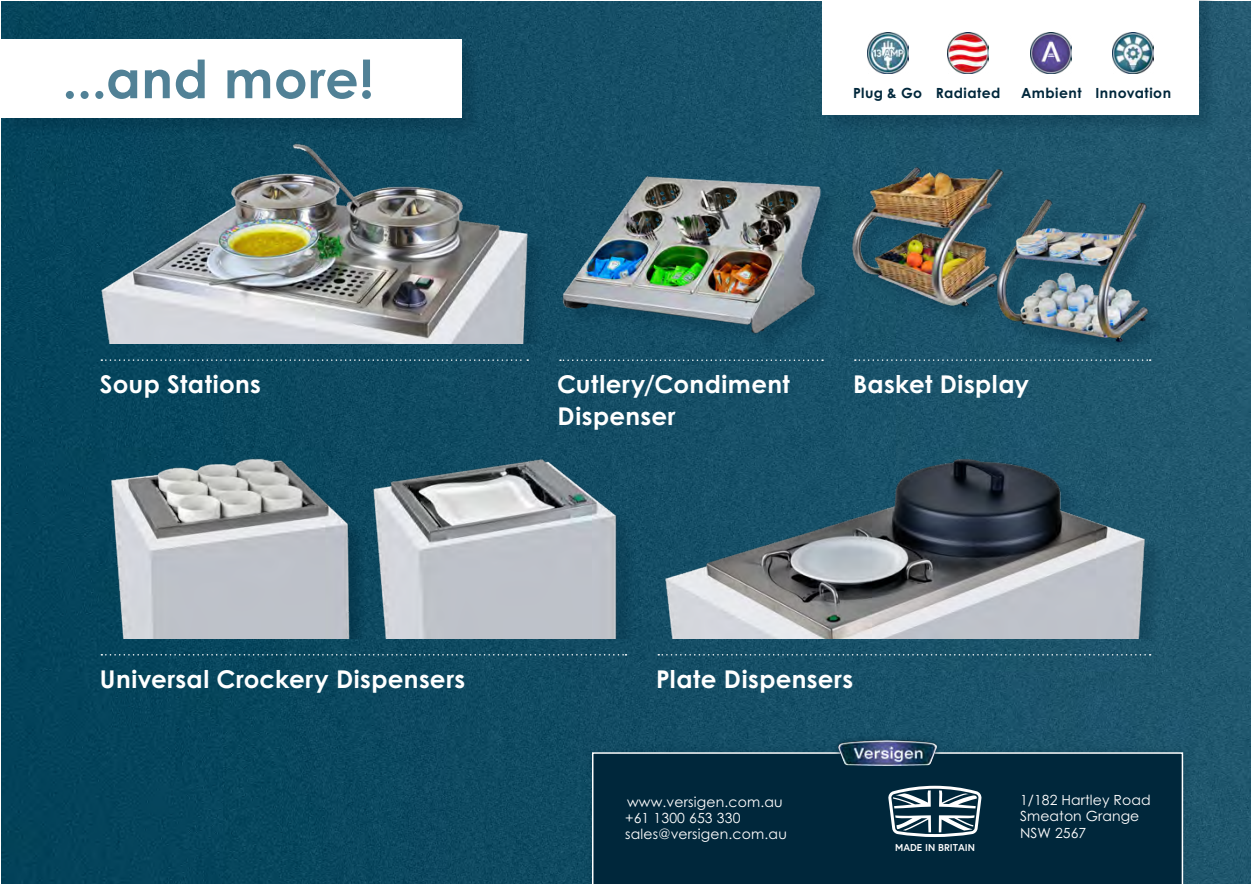
<style>
.page{position:relative;width:1251px;height:884px;background:#fff}
.page>*{position:absolute;margin:0;border:0;box-sizing:border-box;transform-origin:0 0}
.t1{font:700 52.5px "Century Gothic Pro";letter-spacing:.01em;color:#518196}
.t2{font:700 24.5px "Century Gothic Pro";letter-spacing:.015em;color:#fff}
.t3{font:14px/16.1px "Century Gothic Pro";letter-spacing:.01em;color:#fff}
.t4{font:700 14px "Century Gothic Pro";letter-spacing:.035em;color:#00273b}
.t5{font:700 9.97px "Europa";color:#fff}
</style>
<div class="page">
<img style="left:1px;top:1px;width:1249px;height:883px">
<svg style="left:560px;top:359px;width:262px;height:2px"></svg>
<svg style="left:658px;top:654px;width:492px;height:1px"></svg>
<svg style="left:101px;top:654px;width:525px;height:1px"></svg>
<svg style="left:101px;top:359px;width:427px;height:2px"></svg>
<svg style="left:854px;top:359px;width:296px;height:2px"></svg>
<div style="left:582px;top:743px;width:609px;height:141px;background:#00273b;opacity:.25"></div>
<div style="left:592px;top:752px;width:590px;height:132px;background:#00273b"></div>
<svg style="left:887px;top:786px;width:94px;height:51px"></svg>
<div style="left:2px;top:41px;width:478px;height:96px;background:#0a435a"></div>
<div style="left:0;top:39px;width:461px;height:79px;background:#fff"></div>
<div style="left:823px;top:0;width:393px;height:133px;background:#1a4f65"></div>
<div style="left:821px;top:0;width:377px;height:115px;background:#fff"></div>
<div style="left:105px;top:140px;width:443px;height:204px;background:#134c64"></div>
<img style="left:92px;top:134px;width:445px;height:210px">
<div style="left:376px;top:462px;width:261px;height:176px;background:#124a62"></div>
<img style="left:370px;top:449px;width:255px;height:189px">
<img style="left:648px;top:426px;width:513px;height:212px">
<img style="left:101px;top:450px;width:262px;height:188px">
<div style="left:853px;top:169px;width:180px;height:154px;background:#1b5369"></div>
<img style="left:841px;top:164px;width:181px;height:145px">
<div style="left:565px;top:178px;width:272px;height:173px;background:#175067"></div>
<img style="left:560px;top:172px;width:261px;height:163px">
<div style="left:999px;top:202px;width:166px;height:157px;background:#1f566d"></div>
<img style="left:995px;top:196px;width:154px;height:148px">
<img style="left:947px;top:33px;width:41px;height:41px">
<img style="left:1030px;top:33px;width:41px;height:41px">
<img style="left:1112px;top:33px;width:41px;height:41px">
<img style="left:867px;top:33px;width:40px;height:41px">
<div style="left:831px;top:734px;width:111px;height:37px;background:#00273b;opacity:.75"></div>
<img style="left:838px;top:740px;width:98px;height:25px">
<h1 class="t1" style="left:62px;top:46px;width:313px">...and more!</h1>
<p class="t4" style="left:852px;top:84px;width:149px">Plug &amp; Go Radiated</p>
<p class="t4" style="left:1020px;top:84px;width:151px">Ambient Innovation</p>
<p class="t2" style="left:100px;top:369px;width:163px">Soup Stations</p>
<p class="t2" style="left:557px;top:369px;width:234px">Cutlery/Condiment</p>
<p class="t2" style="left:852px;top:369px;width:177px">Basket Display</p>
<p class="t2" style="left:557px;top:401px;width:120px">Dispenser</p>
<p class="t2" style="left:100px;top:663px;width:367px">Universal Crockery Dispensers</p>
<p class="t2" style="left:656px;top:663px;width:198px">Plate Dispensers</p>
<p class="t3" style="left:625px;top:794px;width:163px">www.versigen.com.au +61 1300 653 330 sales@versigen.com.au</p>
<p class="t3" style="left:1019px;top:792px;width:132px">1/182 Hartley Road<br>Smeaton Grange<br>NSW 2567</p>
<p class="t5" style="left:895px;top:841px;width:81px">MADE IN BRITAIN</p>
</div>
